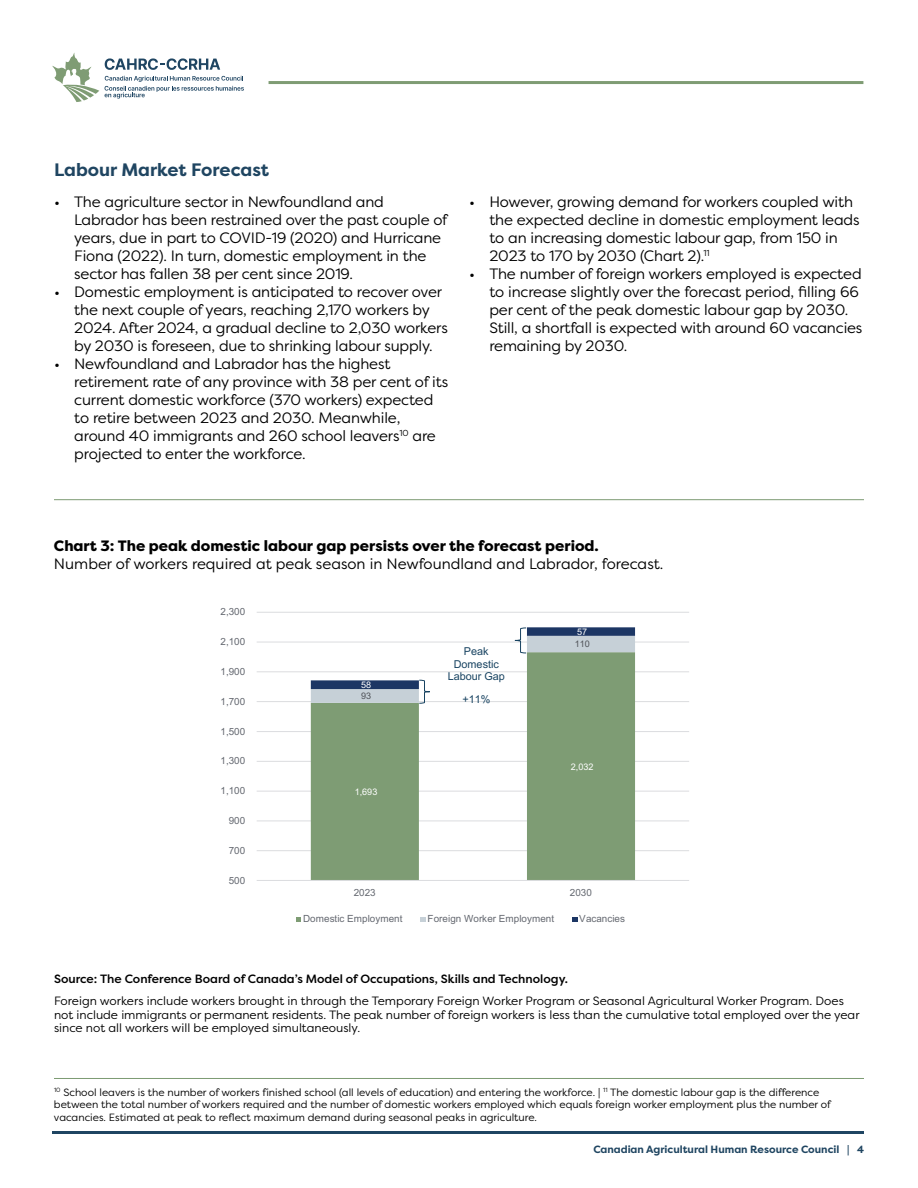
<style>
.page{position:relative;width:918px;height:1188px;background:#fff}
.page>*{position:absolute;margin:0;border:0;box-sizing:border-box;transform-origin:0 0}
.t1{font:700 18px "Filson Pro";color:#1f4561}
.t2{font:15px/18px "Filson Pro";letter-spacing:-.01em;color:#000}
.t3{font:800 15px "Filson Pro";color:#000}
.t4{font:12px/13.5px "Filson Pro";color:#000}
.t5{font:500 12px "Filson Pro";color:#000}
.t6{font:10.8px/12.5px "Arial";color:#184361;text-align:center}
.t7{font:10.5px/12.6px "Filson Pro";color:#000}
.t8{font:700 10.5px "Filson Pro";color:#1f4561}
.t9{font:9.9px "Arial";letter-spacing:.005em;color:#646870}
.t10{font:9px "Arial";color:#fff}
.t11{font:9px "Arial";color:#4f5258}
</style>
<div class="page">
<svg style="left:105px;top:76px;width:139px;height:23px"></svg>
<svg style="left:105px;top:58px;width:115px;height:12px"></svg>
<svg style="left:52px;top:53px;width:47px;height:49px"></svg>
<hr style="left:269px;top:81px;width:594px;height:3px;background:#7f9c74">
<hr style="left:52px;top:1131px;width:811px;height:3px;background:#1f4562">
<hr style="left:257px;top:850px;width:432px;height:1px;background:#dbdcdf">
<hr style="left:257px;top:821px;width:432px;height:1px;background:#dbdcdf">
<hr style="left:257px;top:791px;width:432px;height:1px;background:#dbdcdf">
<hr style="left:257px;top:761px;width:432px;height:1px;background:#dbdcdf">
<hr style="left:257px;top:731px;width:432px;height:1px;background:#dbdcdf">
<hr style="left:257px;top:701px;width:432px;height:1px;background:#dbdcdf">
<hr style="left:257px;top:671px;width:432px;height:1px;background:#dbdcdf">
<hr style="left:257px;top:642px;width:432px;height:1px;background:#dbdcdf">
<hr style="left:257px;top:612px;width:432px;height:1px;background:#dbdcdf">
<svg style="left:311px;top:704px;width:324px;height:176px;fill:#7e9c74"></svg>
<hr style="left:257px;top:880px;width:432px;height:1px;background:#dbdcdf">
<svg style="left:296px;top:917px;width:5px;height:5px"></svg>
<svg style="left:420px;top:917px;width:6px;height:5px"></svg>
<svg style="left:572px;top:917px;width:5px;height:5px"></svg>
<svg style="left:311px;top:627px;width:324px;height:77px"></svg>
<hr style="left:54px;top:499px;width:810px;height:1px;background:#7d9b73">
<hr style="left:54px;top:1078px;width:810px;height:1px;background:#7d9b73">
<p class="t1" style="left:54px;top:158px;width:217px">Labour Market Forecast</p>
<p class="t2" style="left:74px;top:192px;width:375px;text-indent:-20px">• The agriculture sector in Newfoundland and Labrador has been restrained over the past couple of years, due in part to COVID-19 (2020) and Hurricane Fiona (2022). In turn, domestic employment in the sector has fallen 38 per cent since 2019.</p>
<p class="t2" style="left:74px;top:282px;width:375px;text-indent:-20px">• Domestic employment is anticipated to recover over the next couple of years, reaching 2,170 workers by 2024. After 2024, a gradual decline to 2,030 workers by 2030 is foreseen, due to shrinking labour supply.</p>
<p class="t2" style="left:74px;top:354px;width:375px;text-indent:-20px">• Newfoundland and Labrador has the highest retirement rate of any province with 38 per cent of its current domestic workforce (370 workers) expected to retire between 2023 and 2030. Meanwhile, around 40 immigrants and 260 school leavers<sup>10</sup> are projected to enter the workforce.</p>
<p class="t2" style="left:489px;top:192px;width:372px;text-indent:-20px">• However, growing demand for workers coupled with the expected decline in domestic employment leads to an increasing domestic labour gap, from 150 in 2023 to 170 by 2030 (Chart 2).<sup>11</sup></p>
<p class="t2" style="left:489px;top:264px;width:375px;text-indent:-20px">• The number of foreign workers employed is expected to increase slightly over the forecast period, filling 66 per cent of the peak domestic labour gap by 2030.<br>Still, a shortfall is expected with around 60 vacancies remaining by 2030.</p>
<p class="t3" style="left:54px;top:536px;width:546px">Chart 3: The peak domestic labour gap persists over the forecast period.</p>
<p class="t2" style="left:54px;top:554px;width:611px">Number of workers required at peak season in Newfoundland and Labrador, forecast.</p>
<p class="t9" style="left:221px;top:605px;width:26px">2,300</p>
<p class="t9" style="left:221px;top:635px;width:26px">2,100</p>
<p class="t9" style="left:221px;top:665px;width:26px">1,900</p>
<p class="t9" style="left:221px;top:694px;width:26px">1,700</p>
<p class="t9" style="left:221px;top:724px;width:26px">1,500</p>
<p class="t9" style="left:221px;top:754px;width:26px">1,300</p>
<p class="t9" style="left:221px;top:784px;width:26px">1,100</p>
<p class="t9" style="left:229px;top:814px;width:18px">900</p>
<p class="t9" style="left:229px;top:844px;width:18px">700</p>
<p class="t9" style="left:229px;top:873px;width:18px">500</p>
<p class="t10" style="left:361px;top:679px;width:12px">58</p>
<p class="t11" style="left:361px;top:690px;width:12px">93</p>
<p class="t10" style="left:355px;top:786px;width:24px">1,693</p>
<p class="t6" style="left:448px;top:645px;width:59px">Peak<br>Domestic<br>Labour Gap</p>
<p class="t6" style="left:462px;top:693px;width:30px">+11%</p>
<p class="t10" style="left:577px;top:625px;width:12px">57</p>
<p class="t11" style="left:575px;top:638px;width:17px">110</p>
<p class="t10" style="left:571px;top:760px;width:24px">2,032</p>
<p class="t9" style="left:354px;top:885px;width:24px">2023</p>
<p class="t9" style="left:570px;top:885px;width:24px">2030</p>
<p class="t9" style="left:303px;top:912px;width:101px">Domestic Employment</p>
<p class="t9" style="left:428px;top:912px;width:128px">Foreign Worker Employment</p>
<p class="t9" style="left:579px;top:912px;width:47px">Vacancies</p>
<p class="t5" style="left:54px;top:970px;width:516px">Source: The Conference Board of Canada’s Model of Occupations, Skills and Technology.</p>
<p class="t4" style="left:54px;top:994px;width:807px">Foreign workers include workers brought in through the Temporary Foreign Worker Program or Seasonal Agricultural Worker Program. Does not include immigrants or permanent residents. The peak number of foreign workers is less than the cumulative total employed over the year since not all workers will be employed simultaneously.</p>
<p class="t7" style="left:54px;top:1085px;width:778px"><sup>10</sup> School leavers is the number of workers finished school (all levels of education) and entering the workforce. | <sup>11</sup> The domestic labour gap is the difference between the total number of workers required and the number of domestic workers employed which equals foreign worker employment plus the number of vacancies. Estimated at peak to reflect maximum demand during seasonal peaks in agriculture.</p>
<p class="t8" style="left:593px;top:1142px;width:272px">Canadian Agricultural Human Resource Council | 4</p>
</div>
